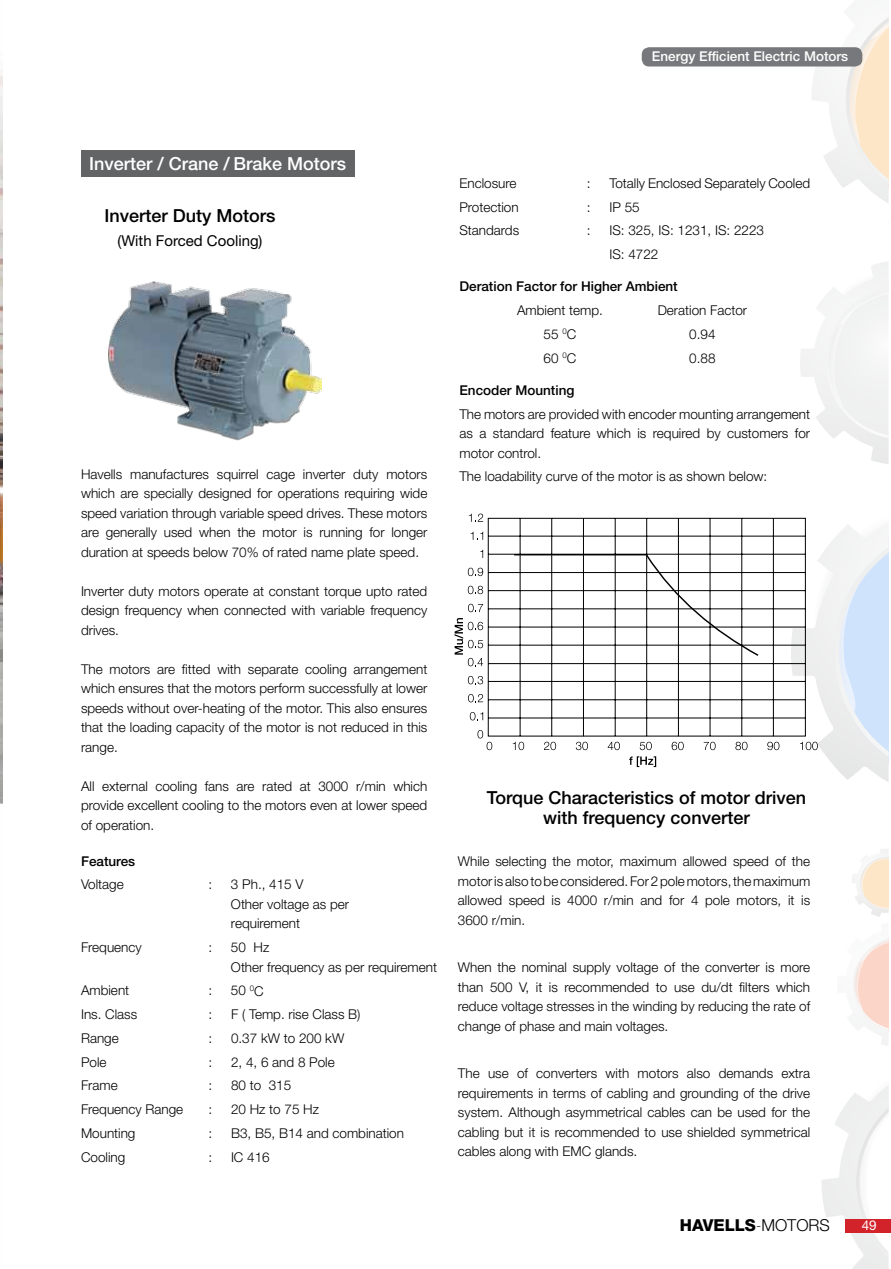
<style>
.page{position:relative;width:891px;height:1269px;background:#fff}
.page>*{position:absolute;margin:0;border:0;box-sizing:border-box;transform-origin:0 0}
.t1{font:500 18px/19.5px "Helvetica Neue";color:#000;text-align:center}
.t2{font:500 18px "Helvetica Neue";color:#fff}
.t3{font:800 16.5px "Helvetica Neue";letter-spacing:-.005em;color:#000}
.t4{font:15px "Helvetica Neue";color:#000}
.t5{font:300 13.5px/19.5px "Helvetica Neue";color:#000;text-align:justify}
.t6{font:500 13.5px "Helvetica Neue";color:#000}
.t7{font:500 13.5px "Helvetica Neue";color:#fff}
.t8{font:13.5px "Helvetica Neue";color:#fff}
.s1{font-weight:100}
.s2{font-weight:300}
</style>
<div class="page">
<svg style="left:800px;top:262px;width:89px;height:202px"></svg>
<svg style="left:812px;top:12px;width:77px;height:191px"></svg>
<svg style="left:852px;top:849px;width:37px;height:197px"></svg>
<svg style="left:822px;top:1086px;width:67px;height:183px"></svg>
<div style="left:846px;top:1219px;width:45px;height:14px;background:#d2232a"></div>
<div style="left:642px;top:47px;width:220px;height:20px;background:#77787b;border-radius:8px"></div>
<img style="left:0;top:70px;width:2px;height:734px">
<img style="left:109px;top:281px;width:213px;height:159px">
<svg style="left:469px;top:514px;width:14px;height:8px"></svg>
<svg style="left:471px;top:532px;width:12px;height:8px"></svg>
<svg style="left:468px;top:568px;width:15px;height:8px"></svg>
<svg style="left:468px;top:586px;width:15px;height:8px"></svg>
<svg style="left:468px;top:604px;width:15px;height:8px"></svg>
<svg style="left:468px;top:676px;width:15px;height:8px"></svg>
<svg style="left:468px;top:694px;width:15px;height:8px"></svg>
<svg style="left:470px;top:712px;width:13px;height:8px"></svg>
<svg style="left:477px;top:730px;width:15px;height:20px"></svg>
<svg style="left:513px;top:742px;width:11px;height:8px"></svg>
<svg style="left:544px;top:742px;width:12px;height:8px"></svg>
<svg style="left:576px;top:742px;width:12px;height:8px"></svg>
<svg style="left:608px;top:742px;width:12px;height:8px"></svg>
<svg style="left:640px;top:742px;width:12px;height:8px"></svg>
<svg style="left:672px;top:742px;width:12px;height:8px"></svg>
<svg style="left:704px;top:742px;width:12px;height:8px"></svg>
<svg style="left:735px;top:742px;width:13px;height:8px"></svg>
<svg style="left:767px;top:742px;width:12px;height:8px"></svg>
<svg style="left:791px;top:517px;width:98px;height:265px"></svg>
<svg style="left:629px;top:756px;width:27px;height:11px"></svg>
<svg style="left:488px;top:518px;width:318px;height:219px"></svg>
<svg style="left:513px;top:553px;width:247px;height:104px"></svg>
<svg style="left:454px;top:618px;width:29px;height:48px"></svg>
<div style="left:81px;top:150px;width:273px;height:27px;background:#636466"></div>
<p class="t7" style="left:652px;top:48px;width:198px">Energy Efficient Electric Motors</p>
<h1 class="t2" style="left:89px;top:153px;width:259px">Inverter / Crane / Brake Motors</h1>
<h1 class="t1" style="left:104px;top:206px;width:173px">Inverter Duty Motors</h1>
<p class="t4" style="left:118px;top:232px;width:147px">(With Forced Cooling)</p>
<p class="t5" style="left:81px;top:464px;width:348px">Havells manufactures squirrel cage inverter duty motors which are specially designed for operations requiring wide speed variation through variable speed drives. These motors are generally used when the motor is running for longer duration at speeds below 70% of rated name plate speed.</p>
<p class="t5" style="left:81px;top:581px;width:348px">Inverter duty motors operate at constant torque upto rated design frequency when connected with variable frequency drives.</p>
<p class="t5" style="left:81px;top:659px;width:348px">The motors are fitted with separate cooling arrangement which ensures that the motors perform successfully at lower speeds without over-heating of the motor. This also ensures that the loading capacity of the motor is not reduced in this range.</p>
<p class="t5" style="left:81px;top:776px;width:348px">All external cooling fans are rated at 3000 r/min which provide excellent cooling to the motors even at lower speed of operation.</p>
<p class="t6" style="left:81px;top:853px;width:56px">Features</p>
<p class="t5" style="left:81px;top:875px;width:44px">Voltage</p>
<p class="t5" style="left:208px;top:875px;width:5px">:</p>
<p class="t5" style="left:231px;top:875px;width:120px;text-align:left">3 Ph., 415 V<br>Other voltage as per requirement</p>
<p class="t5" style="left:81px;top:937px;width:62px">Frequency</p>
<p class="t5" style="left:208px;top:937px;width:5px">:</p>
<p class="t5" style="left:231px;top:937px;width:208px">50 Hz<br>Other frequency as per requirement</p>
<p class="t5" style="left:81px;top:981px;width:50px">Ambient</p>
<p class="t5" style="left:208px;top:981px;width:5px">:</p>
<p class="t5" style="left:231px;top:981px;width:34px">50 <sup>0</sup>C</p>
<p class="t5" style="left:81px;top:1004px;width:58px">Ins. Class</p>
<p class="t5" style="left:208px;top:1004px;width:5px">:</p>
<p class="t5" style="left:231px;top:1004px;width:131px">F ( Temp. rise Class B)</p>
<p class="t5" style="left:81px;top:1028px;width:39px">Range</p>
<p class="t5" style="left:208px;top:1028px;width:5px">:</p>
<p class="t5" style="left:231px;top:1028px;width:115px">0.37 kW to 200 kW</p>
<p class="t5" style="left:81px;top:1052px;width:27px">Pole</p>
<p class="t5" style="left:208px;top:1052px;width:5px">:</p>
<p class="t5" style="left:231px;top:1052px;width:105px">2, 4, 6 and 8 Pole</p>
<p class="t5" style="left:81px;top:1076px;width:38px">Frame</p>
<p class="t5" style="left:208px;top:1076px;width:5px">:</p>
<p class="t5" style="left:231px;top:1076px;width:62px">80 to 315</p>
<p class="t5" style="left:81px;top:1099px;width:104px">Frequency Range</p>
<p class="t5" style="left:208px;top:1099px;width:5px">:</p>
<p class="t5" style="left:231px;top:1099px;width:90px">20 Hz to 75 Hz</p>
<p class="t5" style="left:81px;top:1123px;width:56px">Mounting</p>
<p class="t5" style="left:208px;top:1123px;width:5px">:</p>
<p class="t5" style="left:231px;top:1123px;width:175px">B3, B5, B14 and combination</p>
<p class="t5" style="left:81px;top:1147px;width:46px">Cooling</p>
<p class="t5" style="left:208px;top:1147px;width:5px">:</p>
<p class="t5" style="left:231px;top:1147px;width:40px">IC 416</p>
<p class="t5" style="left:459px;top:173px;width:59px">Enclosure</p>
<p class="t5" style="left:587px;top:173px;width:5px">:</p>
<p class="t5" style="left:609px;top:173px;width:202px">Totally Enclosed Separately Cooled</p>
<p class="t5" style="left:459px;top:197px;width:61px">Protection</p>
<p class="t5" style="left:587px;top:197px;width:5px">:</p>
<p class="t5" style="left:609px;top:197px;width:32px">IP 55</p>
<p class="t5" style="left:459px;top:221px;width:61px">Standards</p>
<p class="t5" style="left:587px;top:221px;width:5px">:</p>
<p class="t5" style="left:609px;top:218px;width:156px;line-height:23.7px">IS: 325, IS: 1231, IS: 2223<br>IS: 4722</p>
<p class="t6" style="left:459px;top:278px;width:220px">Deration Factor for Higher Ambient</p>
<p class="t5" style="left:517px;top:300px;width:87px">Ambient temp.</p>
<p class="t5" style="left:658px;top:300px;width:91px">Deration Factor</p>
<p class="t5" style="left:544px;top:324px;width:34px">55 <sup>0</sup>C</p>
<p class="t5" style="left:689px;top:324px;width:28px">0.94</p>
<p class="t5" style="left:544px;top:348px;width:34px">60 <sup>0</sup>C</p>
<p class="t5" style="left:689px;top:348px;width:28px">0.88</p>
<p class="t6" style="left:459px;top:382px;width:117px">Encoder Mounting</p>
<p class="t5" style="left:459px;top:404px;width:352px">The motors are provided with encoder mounting arrangement as a standard feature which is required by customers for motor control.</p>
<p class="t5" style="left:459px;top:467px;width:309px">The loadability curve of the motor is as shown below:</p>
<h1 class="t1" style="left:487px;top:788px;width:321px">Torque Characteristics of motor driven with frequency converter</h1>
<p class="t5" style="left:458px;top:851px;width:354px">While selecting the motor, maximum allowed speed of the motor is also to be considered. For 2 pole motors, the maximum allowed speed is 4000 r/min and for 4 pole motors, it is 3600 r/min.</p>
<p class="t5" style="left:458px;top:957px;width:354px">When the nominal supply voltage of the converter is more than 500 V, it is recommended to use du/dt filters which reduce voltage stresses in the winding by reducing the rate of change of phase and main voltages.</p>
<p class="t5" style="left:458px;top:1063px;width:354px">The use of converters with motors also demands extra requirements in terms of cabling and grounding of the drive system. Although asymmetrical cables can be used for the cabling but it is recommended to use shielded symmetrical cables along with EMC glands.</p>
<p class="t3" style="left:680px;top:1216px;width:152px">HAVELLS<span class="s1">-</span><span class="s2">MOTORS</span></p>
<p class="t8" style="left:862px;top:1217px;width:17px">49</p>
</div>
